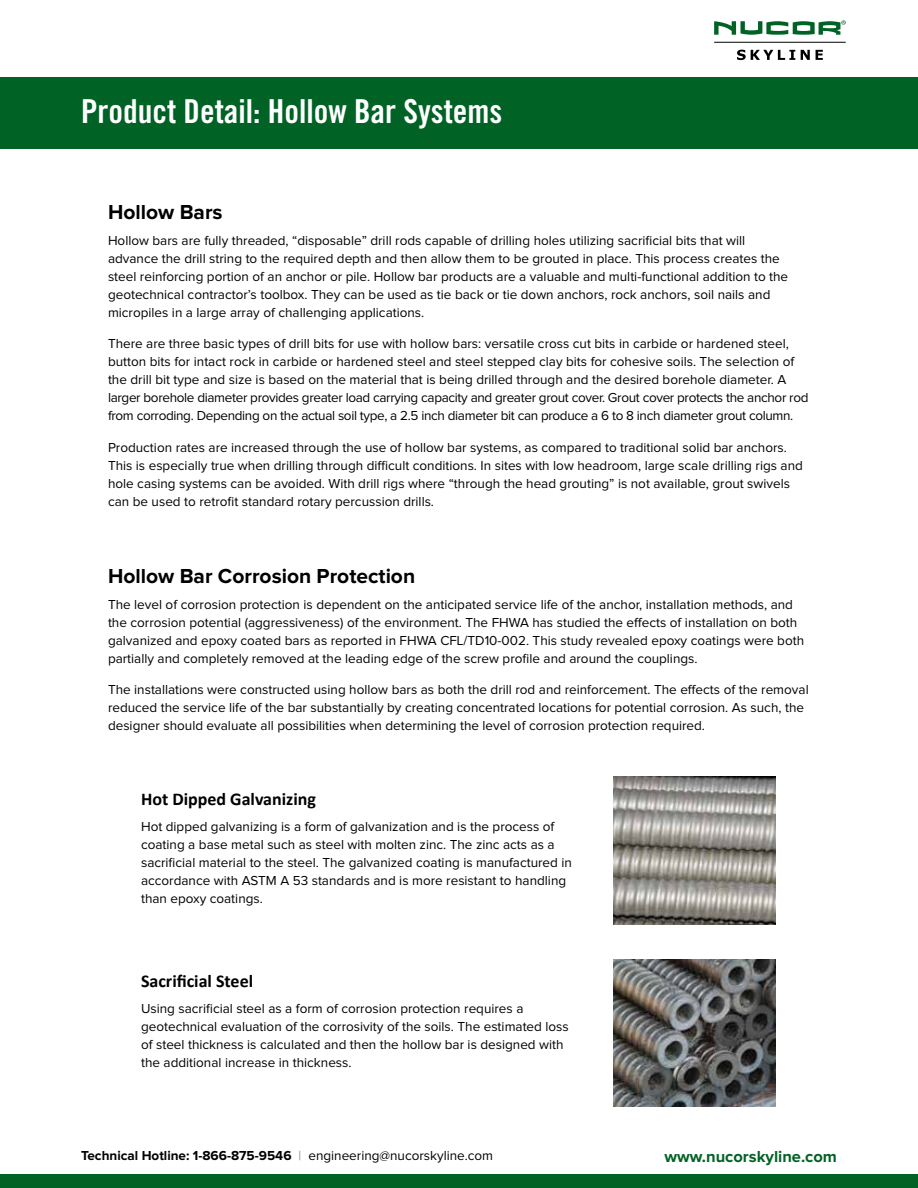
<style>
.page{position:relative;width:918px;height:1188px;background:#fff}
.page>*{position:absolute;margin:0;border:0;box-sizing:border-box;transform-origin:0 0}
.t1{font:33px "Trade Gothic LT Std Bd Cn 20";color:#fff}
.t2{font:700 21px "Proxima Nova";color:#000}
.t3{font:700 18px "Calibri";color:#000}
.t4{font:700 16.5px "Proxima Nova";color:#006225}
.t5{font:13.5px/18px "Proxima Nova";color:#000}
.t6{font:700 13.5px "Proxima Nova";color:#000}
.s1{font-weight:400;color:#8a8c8e}
.s2{font-weight:400}
</style>
<div class="page">
<div style="left:0;top:1174px;width:918px;height:14px;background:#006225"></div>
<div style="left:0;top:77px;width:918px;height:71px;background:#006225"></div>
<svg style="left:737px;top:50px;width:58px;height:10px"></svg>
<svg style="left:801px;top:50px;width:9px;height:10px"></svg>
<svg style="left:816px;top:50px;width:7px;height:10px"></svg>
<svg style="left:714px;top:20px;width:132px;height:15px"></svg>
<hr style="left:714px;top:42px;width:132px;height:1px;background:#000">
<img style="left:613px;top:777px;width:163px;height:148px">
<img style="left:613px;top:959px;width:163px;height:148px">
<h1 class="t1" style="left:81px;top:91px;width:423px">Product Detail: Hollow Bar Systems</h1>
<h2 class="t2" style="left:108px;top:202px;width:116px">Hollow Bars</h2>
<p class="t5" style="left:108px;top:232px;width:682px">Hollow bars are fully threaded, “disposable” drill rods capable of drilling holes utilizing sacrificial bits that will advance the drill string to the required depth and then allow them to be grouted in place. This process creates the steel reinforcing portion of an anchor or pile. Hollow bar products are a valuable and multi-functional addition to the geotechnical contractor’s toolbox. They can be used as tie back or tie down anchors, rock anchors, soil nails and micropiles in a large array of challenging applications.</p>
<p class="t5" style="left:108px;top:335px;width:702px">There are three basic types of drill bits for use with hollow bars: versatile cross cut bits in carbide or hardened steel, button bits for intact rock in carbide or hardened steel and steel stepped clay bits for cohesive soils. The selection of the drill bit type and size is based on the material that is being drilled through and the desired borehole diameter. A larger borehole diameter provides greater load carrying capacity and greater grout cover. Grout cover protects the anchor rod from corroding. Depending on the actual soil type, a 2.5 inch diameter bit can produce a 6 to 8 inch diameter grout column.</p>
<p class="t5" style="left:108px;top:439px;width:696px">Production rates are increased through the use of hollow bar systems, as compared to traditional solid bar anchors.<br>This is especially true when drilling through difficult conditions. In sites with low headroom, large scale drilling rigs and hole casing systems can be avoided. With drill rigs where “through the head grouting” is not available, grout swivels can be used to retrofit standard rotary percussion drills.</p>
<h2 class="t2" style="left:108px;top:566px;width:309px">Hollow Bar Corrosion Protection</h2>
<p class="t5" style="left:108px;top:596px;width:698px">The level of corrosion protection is dependent on the anticipated service life of the anchor, installation methods, and the corrosion potential (aggressiveness) of the environment. The FHWA has studied the effects of installation on both galvanized and epoxy coated bars as reported in FHWA CFL/TD10-002. This study revealed epoxy coatings were both partially and completely removed at the leading edge of the screw profile and around the couplings.</p>
<p class="t5" style="left:108px;top:681px;width:702px">The installations were constructed using hollow bars as both the drill rod and reinforcement. The effects of the removal reduced the service life of the bar substantially by creating concentrated locations for potential corrosion. As such, the designer should evaluate all possibilities when determining the level of corrosion protection required.</p>
<h3 class="t3" style="left:141px;top:787px;width:177px">Hot Dipped Galvanizing</h3>
<p class="t5" style="left:141px;top:818px;width:432px">Hot dipped galvanizing is a form of galvanization and is the process of coating a base metal such as steel with molten zinc. The zinc acts as a sacrificial material to the steel. The galvanized coating is manufactured in accordance with ASTM A 53 standards and is more resistant to handling than epoxy coatings.</p>
<h3 class="t3" style="left:141px;top:969px;width:114px">Sacrificial Steel</h3>
<p class="t5" style="left:141px;top:1000px;width:429px">Using sacrificial steel as a form of corrosion protection requires a geotechnical evaluation of the corrosivity of the soils. The estimated loss of steel thickness is calculated and then the hollow bar is designed with the additional increase in thickness.</p>
<p class="t6" style="left:81px;top:1149px;width:414px">Technical Hotline: 1-866-875-9546 <span class="s1">|</span> <span class="s2">engineering@nucorskyline.com</span></p>
<p class="t4" style="left:664px;top:1149px;width:174px">www.nucorskyline.com</p>
</div>
